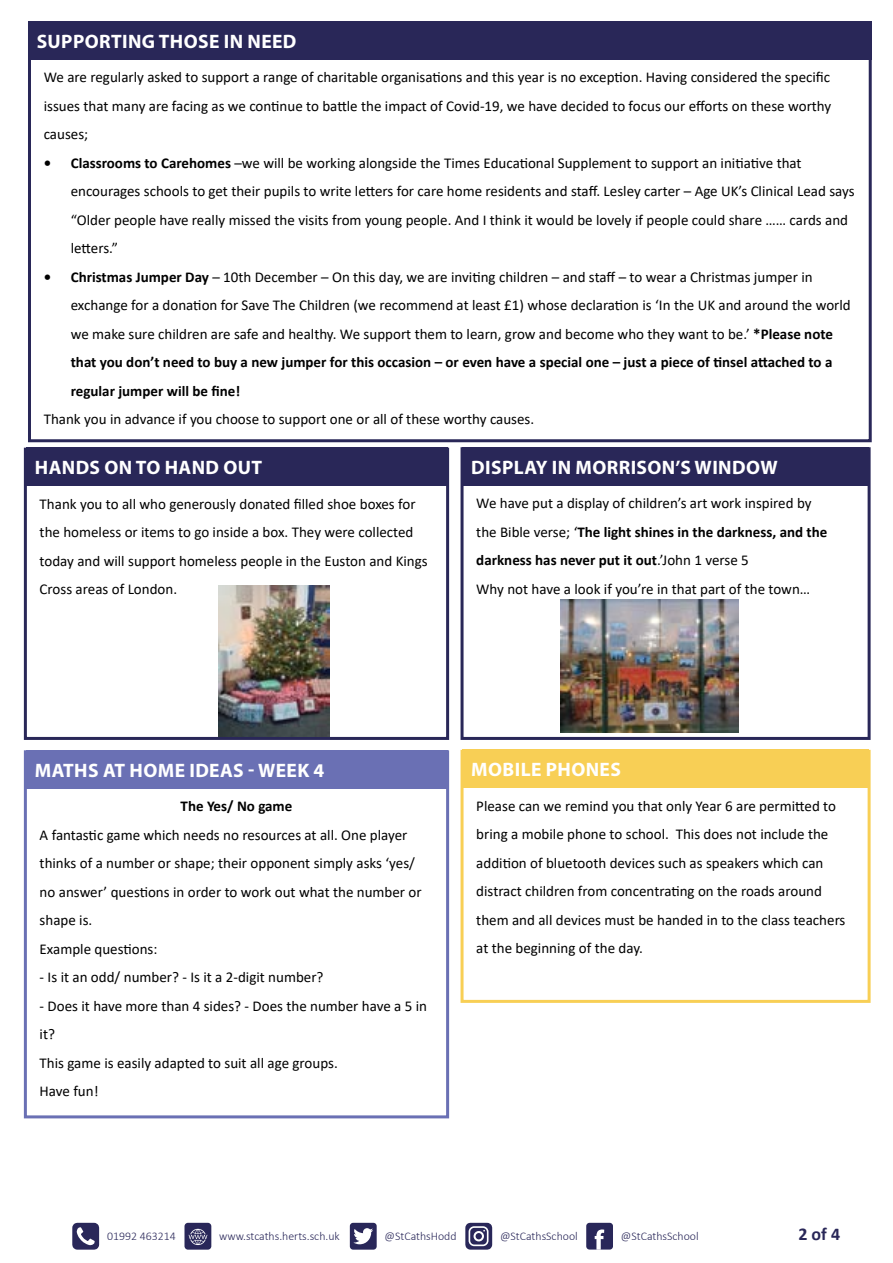
<style>
.page{position:relative;width:893px;height:1263px;background:#fff}
.page>*{position:absolute;margin:0;border:0;box-sizing:border-box;transform-origin:0 0}
.t1{font:700 19.5px "Myriad Pro";letter-spacing:.02em;color:#fff}
.t2{font:700 18px "Calibri";color:#292758}
.t3{font:15px/28.5px "Calibri";color:#000}
.t4{font:700 15px "Calibri";color:#000}
.t5{font:300 11.85px "Calibri";color:#292759}
.s1{font-weight:700}
</style>
<div class="page">
<div style="left:586px;top:1223px;width:27px;height:26px;background:#292759;border-radius:3px"></div>
<svg style="left:595px;top:1229px;width:9px;height:20px"></svg>
<div style="left:350px;top:1223px;width:27px;height:26px;background:#292759;border-radius:3px"></div>
<svg style="left:353px;top:1228px;width:20px;height:16px"></svg>
<svg style="left:72px;top:1223px;width:27px;height:26px"></svg>
<div style="left:184px;top:1223px;width:27px;height:26px;background:#292759;border-radius:4px"></div>
<svg style="left:189px;top:1229px;width:18px;height:16px"></svg>
<svg style="left:465px;top:1223px;width:27px;height:26px"></svg>
<div style="left:28px;top:21px;width:844px;height:39px;background:#292758"></div>
<div style="left:24px;top:750px;width:425px;height:368px;border:3px solid #6a70b4"></div>
<div style="left:24px;top:448px;width:425px;height:292px;border:3px solid #292758"></div>
<div style="left:26px;top:750px;width:421px;height:38px;background:#6a70b4"></div>
<div style="left:26px;top:448px;width:421px;height:38px;background:#292758"></div>
<div style="left:461px;top:750px;width:410px;height:253px;border:3px solid #f8cf55"></div>
<div style="left:461px;top:447px;width:410px;height:293px;border:3px solid #292758"></div>
<div style="left:463px;top:750px;width:406px;height:38px;background:#f8cf55"></div>
<div style="left:463px;top:447px;width:406px;height:38px;background:#292758"></div>
<img style="left:560px;top:600px;width:178px;height:132px">
<img style="left:218px;top:585px;width:111px;height:152px">
<h1 class="t1" style="left:37px;top:28px;width:261px">SUPPORTING THOSE IN NEED</h1>
<p class="t3" style="left:44px;top:63px;width:789px;text-align:justify">We are regularly asked to support a range of charitable organisations and this year is no exception. Having considered the specific issues that many are facing as we continue to battle the impact of Covid-19, we have decided to focus our efforts on these worthy causes;</p>
<p class="t3" style="left:71px;top:148px;width:785px;text-indent:-27px"><span class="s1">• Classrooms to Carehomes</span> –we will be working alongside the Times Educational Supplement to support an initiative that encourages schools to get their pupils to write letters for care home residents and staff. Lesley carter – Age UK’s Clinical Lead says “Older people have really missed the visits from young people. And I think it would be lovely if people could share …… cards and letters.”</p>
<p class="t3" style="left:71px;top:262px;width:782px;text-indent:-27px"><span class="s1">• Christmas Jumper Day</span> – 10th December – On this day, we are inviting children – and staff – to wear a Christmas jumper in exchange for a donation for Save The Children (we recommend at least £1) whose declaration is ‘In the UK and around the world we make sure children are safe and healthy. We support them to learn, grow and become who they want to be.’ <span class="s1">*Please note that you don’t need to buy a new jumper for this occasion – or even have a special one – just a piece of tinsel attached to a regular jumper will be fine!</span></p>
<p class="t3" style="left:44px;top:405px;width:492px">Thank you in advance if you choose to support one or all of these worthy causes.</p>
<h1 class="t1" style="left:35px;top:455px;width:229px">HANDS ON TO HAND OUT</h1>
<p class="t3" style="left:40px;top:489px;width:390px">Thank you to all who generously donated filled shoe boxes for the homeless or items to go inside a box. They were collected today and will support homeless people in the Euston and Kings Cross areas of London.</p>
<h1 class="t1" style="left:471px;top:454px;width:308px">DISPLAY IN MORRISON’S WINDOW</h1>
<p class="t3" style="left:476px;top:489px;width:353px">We have put a display of children’s art work inspired by the Bible verse; ‘<span class="s1">The light shines in the darkness, and the darkness has never put it out</span>.’John 1 verse 5<br>Why not have a look if you’re in that part of the town…</p>
<h1 class="t1" style="left:35px;top:757px;width:291px">MATHS AT HOME IDEAS - WEEK 4</h1>
<p class="t4" style="left:181px;top:796px;width:113px">The Yes/ No game</p>
<p class="t3" style="left:40px;top:820px;width:384px">A fantastic game which needs no resources at all. One player thinks of a number or shape; their opponent simply asks ‘yes/ no answer’ questions in order to work out what the number or shape is.<br>Example questions:</p>
<p class="t3" style="left:40px;top:963px;width:285px">- Is it an odd/ number? - Is it a 2-digit number?</p>
<p class="t3" style="left:40px;top:991px;width:389px">- Does it have more than 4 sides? - Does the number have a 5 in it?<br>This game is easily adapted to suit all age groups.<br>Have fun!</p>
<h1 class="t1" style="left:471px;top:757px;width:151px">MOBILE PHONES</h1>
<p class="t3" style="left:476px;top:791px;width:371px">Please can we remind you that only Year 6 are permitted to bring a mobile phone to school. This does not include the addition of bluetooth devices such as speakers which can distract children from concentrating on the roads around them and all devices must be handed in to the class teachers at the beginning of the day.</p>
<p class="t5" style="left:107px;top:1228px;width:70px">01992 463214</p>
<p class="t5" style="left:219px;top:1228px;width:122px">www.stcaths.herts.sch.uk</p>
<p class="t5" style="left:385px;top:1228px;width:74px">@StCathsHodd</p>
<p class="t5" style="left:500px;top:1228px;width:79px">@StCathsSchool</p>
<p class="t5" style="left:621px;top:1228px;width:79px">@StCathsSchool</p>
<p class="t2" style="left:798px;top:1221px;width:43px">2 of 4</p>
</div>
